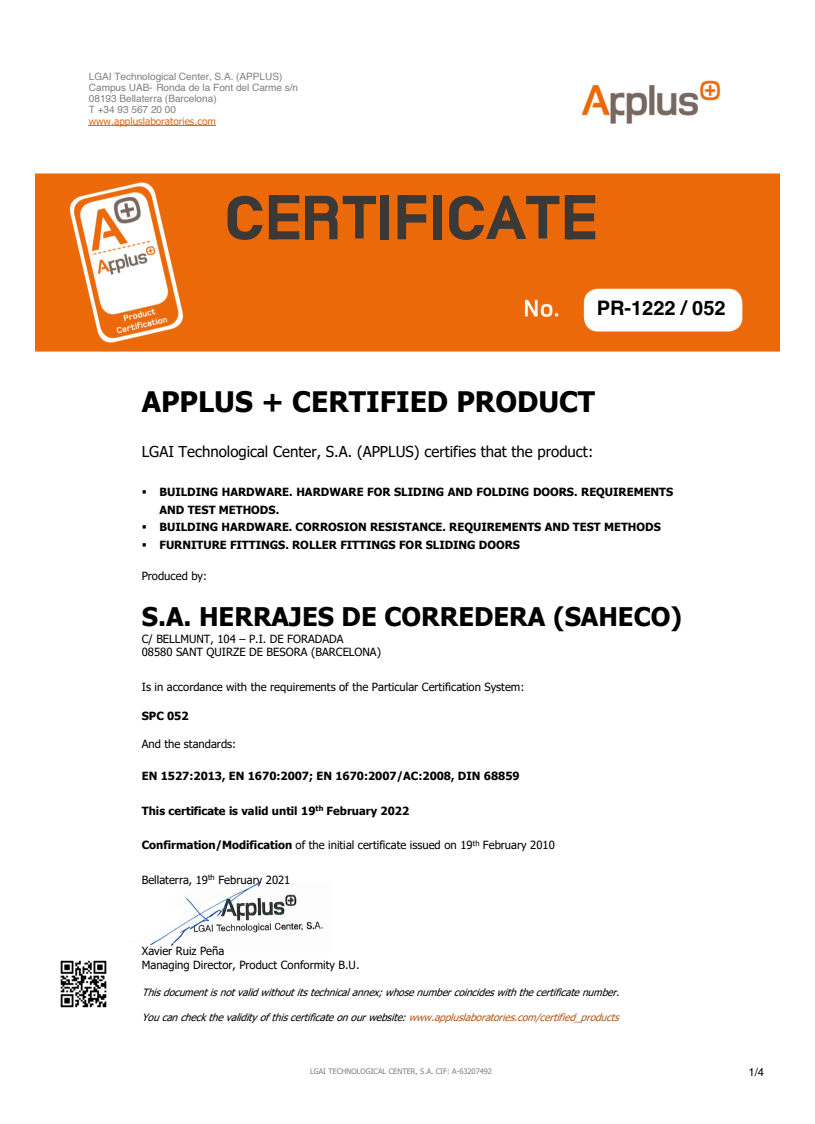
<style>
.page{position:relative;width:815px;height:1124px;background:#fff}
.page>*{position:absolute;margin:0;border:0;box-sizing:border-box;transform-origin:0 0}
.t1{font:700 28.25px "Tahoma";color:#000}
.t2{font:700 25.62px "Tahoma";color:#000}
.t3{font:700 20px "Helvetica";color:#000}
.t4{font:15px "Tahoma";color:#000}
.t5{font:11.25px/13.5px "Tahoma";color:#000}
.t6{font:700 11.25px/17.5px "Tahoma";color:#000}
.t7{font:11.25px "Helvetica LT Std";color:#000}
.t8{font:italic 10px "Tahoma";color:#000}
.t9{font:10px/10.8px "Helvetica";color:#7f7f7f}
.t10{font:10px "Tahoma";letter-spacing:-.005em;color:#df6919}
.t11{font:7.5px "Tahoma";color:#7f7f7f}
.s1{font-weight:700}
.s2{color:#ab591f}
</style>
<div class="page">
<img style="left:60px;top:960px;width:47px;height:48px">
<img style="left:271px;top:894px;width:52px;height:37px">
<img style="left:35px;top:173px;width:745px;height:179px">
<img style="left:581px;top:80px;width:140px;height:44px">
<img style="left:150px;top:882px;width:121px;height:65px">
<hr style="left:89px;top:126px;width:127px;height:1px;background:#df6919">
<svg style="left:228px;top:196px;width:35px;height:44px;background:#915020"></svg>
<svg style="left:269px;top:195px;width:30px;height:44px"></svg>
<svg style="left:565px;top:195px;width:30px;height:44px"></svg>
<div style="left:380px;top:195px;width:9px;height:44px;background:#3b3838"></div>
<div style="left:433px;top:195px;width:9px;height:44px;background:#3b3838"></div>
<svg style="left:398px;top:195px;width:28px;height:44px"></svg>
<svg style="left:449px;top:196px;width:110px;height:44px;background:#9e531d"></svg>
<div style="left:305px;top:196px;width:9px;height:43px;background:#3b3838"></div>
<svg style="left:314px;top:196px;width:62px;height:43px;background:#a0541c"></svg>
<p class="t9" style="left:89px;top:71px;width:211px">LGAI Technological Center, S.A. (APPLUS)<br>Campus UAB- Ronda de la Font del Carme s/n<br>08193 Bellaterra (Barcelona)<br>T +34 93 567 20 00</p>
<p class="t10" style="left:89px;top:114px;width:129px">www.appluslaboratories.com</p>
<h3 class="t3" style="left:597px;top:295px;width:130px">PR-1222 / 052</h3>
<h1 class="t1" style="left:142px;top:381px;width:455px">APPLUS + CERTIFIED PRODUCT</h1>
<h3 class="t4" style="left:142px;top:441px;width:453px">LGAI Technological Center, S.A. (APPLUS) certifies that the product:</h3>
<p class="t6" style="left:160px;top:484px;width:515px;text-indent:-18px">▪ BUILDING HARDWARE. HARDWARE FOR SLIDING AND FOLDING DOORS. REQUIREMENTS<br>AND TEST METHODS.</p>
<p class="t6" style="left:142px;top:519px;width:521px">▪ BUILDING HARDWARE. CORROSION RESISTANCE. REQUIREMENTS AND TEST METHODS</p>
<p class="t6" style="left:142px;top:536px;width:380px">▪ FURNITURE FITTINGS. ROLLER FITTINGS FOR SLIDING DOORS</p>
<p class="t5" style="left:142px;top:569px;width:67px">Produced by:</p>
<h2 class="t2" style="left:142px;top:598px;width:542px">S.A. HERRAJES DE CORREDERA (SAHECO)</h2>
<p class="t5" style="left:142px;top:632px;width:241px">C/ BELLMUNT, 104 – P.I. DE FORADADA<br>08580 SANT QUIRZE DE BESORA (BARCELONA)</p>
<p class="t5" style="left:142px;top:680px;width:384px">Is in accordance with the requirements of the Particular Certification System:</p>
<p class="t6" style="left:142px;top:707px;width:48px">SPC 052</p>
<p class="t5" style="left:142px;top:738px;width:96px">And the standards:</p>
<p class="t6" style="left:142px;top:767px;width:379px">EN 1527:2013, EN 1670:2007; EN 1670:2007/AC:2008, DIN 68859</p>
<p class="t6" style="left:142px;top:802px;width:269px">This certificate is valid until 19<sup>th</sup> February 2022</p>
<p class="t5" style="left:142px;top:839px;width:415px"><span class="s1">Confirmation/Modification</span> of the initial certificate issued on 19<sup>th</sup> February 2010</p>
<p class="t5" style="left:142px;top:873px;width:150px">Bellaterra, 19<sup>th</sup> February 2021</p>
<p class="t5" style="left:142px;top:944px;width:219px">Xavier Ruiz Peña<br>Managing Director, Product Conformity B.U.</p>
<p class="t8" style="left:142px;top:985px;width:484px">Thisdocument isnot validwithout itstechnicalannex;whosenumbercoincideswith thecertificate number.</p>
<p class="t8" style="left:142px;top:1010px;width:483px">Youcancheck the validity of thiscertificate on ourwebsite: <span class="s2">www.appluslaboratories.com/certified_products</span></p>
<p class="t11" style="left:310px;top:1066px;width:184px">LGAI TECHNOLOGICAL CENTER, S.A. CIF: A-63207492</p>
<p class="t7" style="left:748px;top:1065px;width:17px">1/4</p>
</div>
